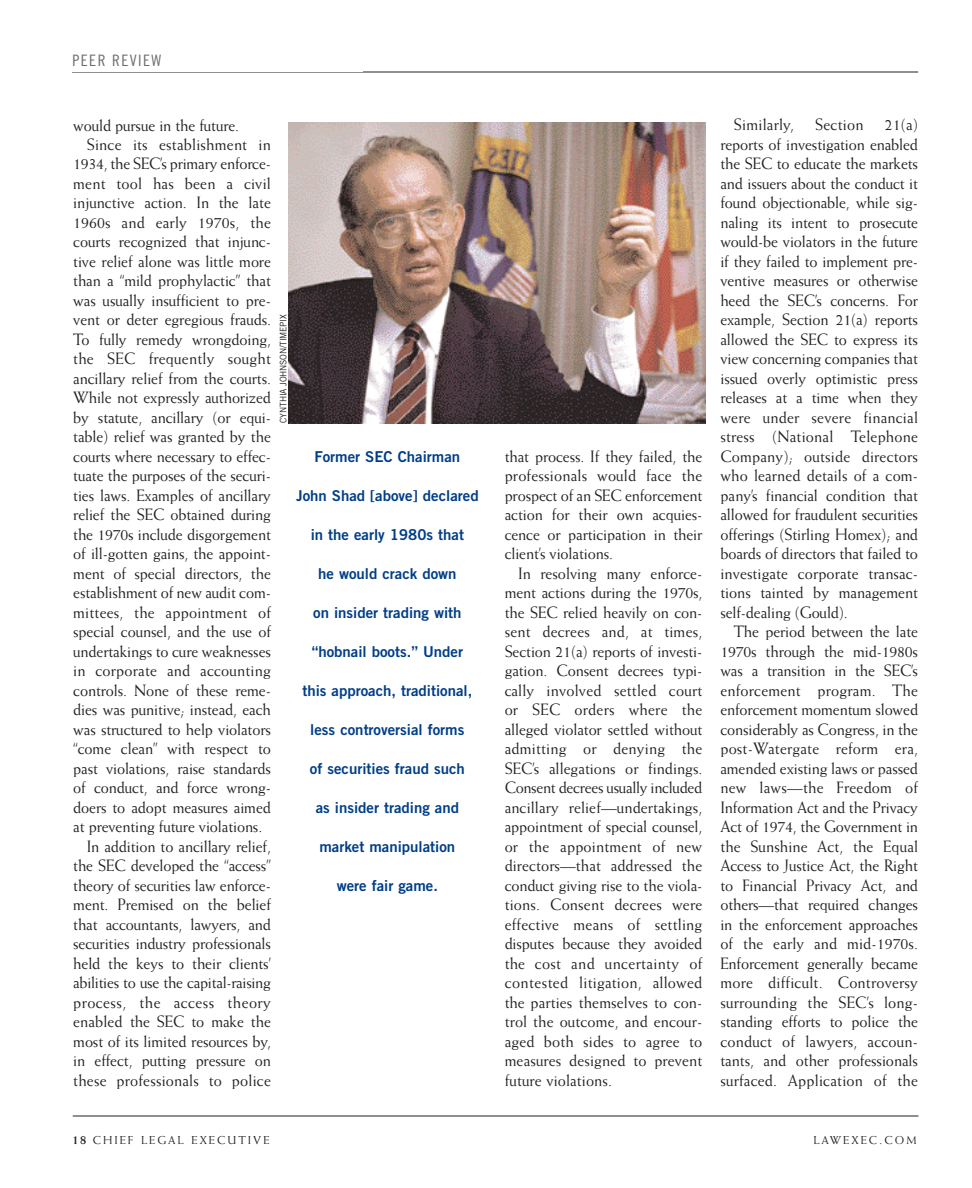
<style>
.page{position:relative;width:972px;height:1188px;background:#fff}
.page>*{position:absolute;margin:0;border:0;box-sizing:border-box;transform-origin:0 0}
.t1{font:16.5px/19.5px "Weiss";letter-spacing:-.01em;color:#231f1f;text-align:justify;scale:.95 1}
.t2{font:16.5px "Weiss";letter-spacing:.01em;color:#231f1f;scale:.95 1}
.t3{font:16.5px "Weiss";letter-spacing:.025em;color:#231f1f;scale:.95 1}
.t4{font:15.75px "Trade Gothic Cond Eighteen";letter-spacing:.09em;color:#6c6d70}
.t5{font:15px "Trade Gothic Bold Two";color:#003e88}
.t6{font:11.55px "Weiss";letter-spacing:.175em;color:#231f1f}
.t7{font:9px "Trade Gothic";letter-spacing:-.02em;color:#231f1f;scale:.95 1}
.s1{font-weight:700;font-size:13.5px}
.s2{font-size:13.5px}
</style>
<div class="page">
<hr style="left:72px;top:72px;width:846px;height:1px;background:#231f1f">
<hr style="left:73px;top:1116px;width:845px;height:1px;background:#231f1f">
<img style="left:289px;top:122px;width:417px;height:301px">
<p class="t4" style="left:73px;top:55px;width:90px">PEER REVIEW</p>
<p class="t1" style="left:73px;top:116px;width:176px">would pursue in the future.</p>
<p class="t2" style="left:87px;top:138px;width:195px">Since its establishment in</p>
<p class="t1" style="left:73px;top:155px;width:210px">1934, the SEC’s primary enforce-</p>
<p class="t2" style="left:73px;top:177px;width:210px">ment tool has been a civil</p>
<p class="t1" style="left:73px;top:194px;width:210px">injunctive action. In the late</p>
<p class="t2" style="left:73px;top:216px;width:210px">1960s and early 1970s, the</p>
<p class="t1" style="left:73px;top:233px;width:210px">courts recognized that injunc-</p>
<p class="t1" style="left:73px;top:253px;width:210px">tive relief alone was little more</p>
<p class="t1" style="left:73px;top:272px;width:210px">than a “mild prophylactic” that</p>
<p class="t1" style="left:73px;top:292px;width:210px">was usually insufficient to pre-</p>
<p class="t1" style="left:73px;top:311px;width:210px">vent or deter egregious frauds.</p>
<p class="t1" style="left:73px;top:331px;width:210px">To fully remedy wrongdoing,</p>
<p class="t2" style="left:73px;top:352px;width:210px">the SEC frequently sought</p>
<p class="t1" style="left:73px;top:370px;width:210px">ancillary relief from the courts.</p>
<p class="t1" style="left:73px;top:389px;width:210px">While not expressly authorized</p>
<p class="t1" style="left:73px;top:409px;width:210px">by statute, ancillary (or equi-</p>
<p class="t1" style="left:73px;top:428px;width:210px">table) relief was granted by the</p>
<p class="t1" style="left:73px;top:448px;width:210px">courts where necessary to effec-</p>
<p class="t1" style="left:73px;top:467px;width:210px">tuate the purposes of the securi-</p>
<p class="t1" style="left:73px;top:487px;width:210px">ties laws. Examples of ancillary</p>
<p class="t1" style="left:73px;top:506px;width:210px">relief the SEC obtained during</p>
<p class="t1" style="left:73px;top:526px;width:210px">the 1970s include disgorgement</p>
<p class="t1" style="left:73px;top:545px;width:210px">of ill-gotten gains, the appoint-</p>
<p class="t1" style="left:73px;top:565px;width:210px">ment of special directors, the</p>
<p class="t1" style="left:73px;top:584px;width:210px">establishment of new audit com-</p>
<p class="t2" style="left:73px;top:606px;width:210px">mittees, the appointment of</p>
<p class="t1" style="left:73px;top:623px;width:210px">special counsel, and the use of</p>
<p class="t1" style="left:73px;top:643px;width:210px">undertakings to cure weaknesses</p>
<p class="t2" style="left:73px;top:664px;width:210px">in corporate and accounting</p>
<p class="t1" style="left:73px;top:682px;width:210px">controls. None of these reme-</p>
<p class="t1" style="left:73px;top:701px;width:210px">dies was punitive; instead, each</p>
<p class="t1" style="left:73px;top:721px;width:210px">was structured to help violators</p>
<p class="t1" style="left:73px;top:740px;width:210px">“come clean” with respect to</p>
<p class="t1" style="left:73px;top:760px;width:210px">past violations, raise standards</p>
<p class="t1" style="left:73px;top:779px;width:210px">of conduct, and force wrong-</p>
<p class="t1" style="left:73px;top:799px;width:210px">doers to adopt measures aimed</p>
<p class="t1" style="left:73px;top:818px;width:200px">at preventing future violations.</p>
<p class="t1" style="left:87px;top:838px;width:195px">In addition to ancillary relief,</p>
<p class="t1" style="left:73px;top:857px;width:210px">the SEC developed the “access”</p>
<p class="t1" style="left:73px;top:877px;width:210px">theory of securities law enforce-</p>
<p class="t1" style="left:73px;top:896px;width:210px">ment. Premised on the belief</p>
<p class="t1" style="left:73px;top:916px;width:210px">that accountants, lawyers, and</p>
<p class="t1" style="left:73px;top:935px;width:210px">securities industry professionals</p>
<p class="t1" style="left:73px;top:955px;width:210px">held the keys to their clients’</p>
<p class="t1" style="left:73px;top:974px;width:210px">abilities to use the capital-raising</p>
<p class="t3" style="left:73px;top:996px;width:210px">process, the access theory</p>
<p class="t1" style="left:73px;top:1013px;width:210px">enabled the SEC to make the</p>
<p class="t1" style="left:73px;top:1033px;width:210px">most of its limited resources by,</p>
<p class="t1" style="left:73px;top:1052px;width:210px">in effect, putting pressure on</p>
<p class="t2" style="left:73px;top:1074px;width:210px">these professionals to police</p>
<p class="t7" style="left:280px;top:423px;width:116px;rotate:-90deg">CYNTHIA JOHNSON/TIMEPIX</p>
<p class="t5" style="left:314px;top:451px;width:147px">Former SEC Chairman</p>
<p class="t5" style="left:296px;top:490px;width:184px">John Shad [above] declared</p>
<p class="t5" style="left:311px;top:529px;width:155px">in the early 1980s that</p>
<p class="t5" style="left:318px;top:568px;width:140px">he would crack down</p>
<p class="t5" style="left:313px;top:607px;width:150px">on insider trading with</p>
<p class="t5" style="left:312px;top:646px;width:153px">“hobnail boots.” Under</p>
<p class="t5" style="left:302px;top:685px;width:172px">this approach, traditional,</p>
<p class="t5" style="left:310px;top:724px;width:156px">less controversial forms</p>
<p class="t5" style="left:310px;top:763px;width:157px">of securities fraud such</p>
<p class="t5" style="left:316px;top:802px;width:145px">as insider trading and</p>
<p class="t5" style="left:319px;top:841px;width:137px">market manipulation</p>
<p class="t5" style="left:337px;top:880px;width:103px">were fair game.</p>
<p class="t1" style="left:505px;top:448px;width:210px">that process. If they failed, the professionals would face the prospect of an SEC enforcement action for their own acquies&shy;cence or participation in their client’s violations.</p>
<p class="t1" style="left:505px;top:565px;width:210px;text-indent:13px">In resolving many enforce&shy;ment actions during the 1970s, the SEC relied heavily on con&shy;sent decrees and, at times, Section 21(a) reports of investi&shy;gation. Consent decrees typi&shy;cally involved settled court or SEC orders where the alleged violator settled without admitting or denying the SEC’s allegations or findings.<br>Consent decrees usually included ancillary relief—undertakings, appointment of special counsel, or the appointment of new directors—that addressed the conduct giving rise to the viola&shy;tions. Consent decrees were effective means of settling disputes because they avoided the cost and uncertainty of contested litigation, allowed the parties themselves to con&shy;trol the outcome, and encour&shy;aged both sides to agree to measures designed to prevent future violations.</p>
<p class="t2" style="left:734px;top:118px;width:65px">Similarly,</p>
<p class="t2" style="left:815px;top:118px;width:52px">Section</p>
<p class="t1" style="left:720px;top:116px;width:210px;text-indent:164px">21(a) reports of investigation enabled the SEC to educate the markets and issuers about the conduct it found objectionable, while sig&shy;naling its intent to prosecute would-be violators in the future if they failed to implement pre&shy;ventive measures or otherwise heed the SEC’s concerns. For example, Section 21(a) reports allowed the SEC to express its view concerning companies that issued overly optimistic press releases at a time when they were under severe financial stress (National Telephone Company); outside directors who learned details of a com&shy;pany’s financial condition that allowed for fraudulent securities offerings (Stirling Homex); and boards of directors that failed to investigate corporate transac&shy;tions tainted by management self-dealing (Gould).</p>
<p class="t1" style="left:720px;top:623px;width:210px;text-indent:13px">The period between the late 1970s through the mid-1980s was a transition in the SEC’s enforcement program. The enforcement momentum slowed considerably as Congress, in the post-Watergate reform era, amended existing laws or passed new laws—the Freedom of Information Act and the Privacy Act of 1974, the Government in the Sunshine Act, the Equal Access to Justice Act, the Right to Financial Privacy Act, and others—that required changes in the enforcement approaches of the early and mid-1970s.<br>Enforcement generally became more difficult. Controversy surrounding the SEC’s long&shy;standing efforts to police the conduct of lawyers, accoun&shy;tants, and other professionals surfaced. Application of the</p>
<p class="t6" style="left:72px;top:1135px;width:199px"><span class="s1">18</span> CHIEF LEGAL EXECUTIVE</p>
<p class="t6" style="left:813px;top:1135px;width:105px">LAWEXEC<span class="s2">.</span>COM</p>
</div>
